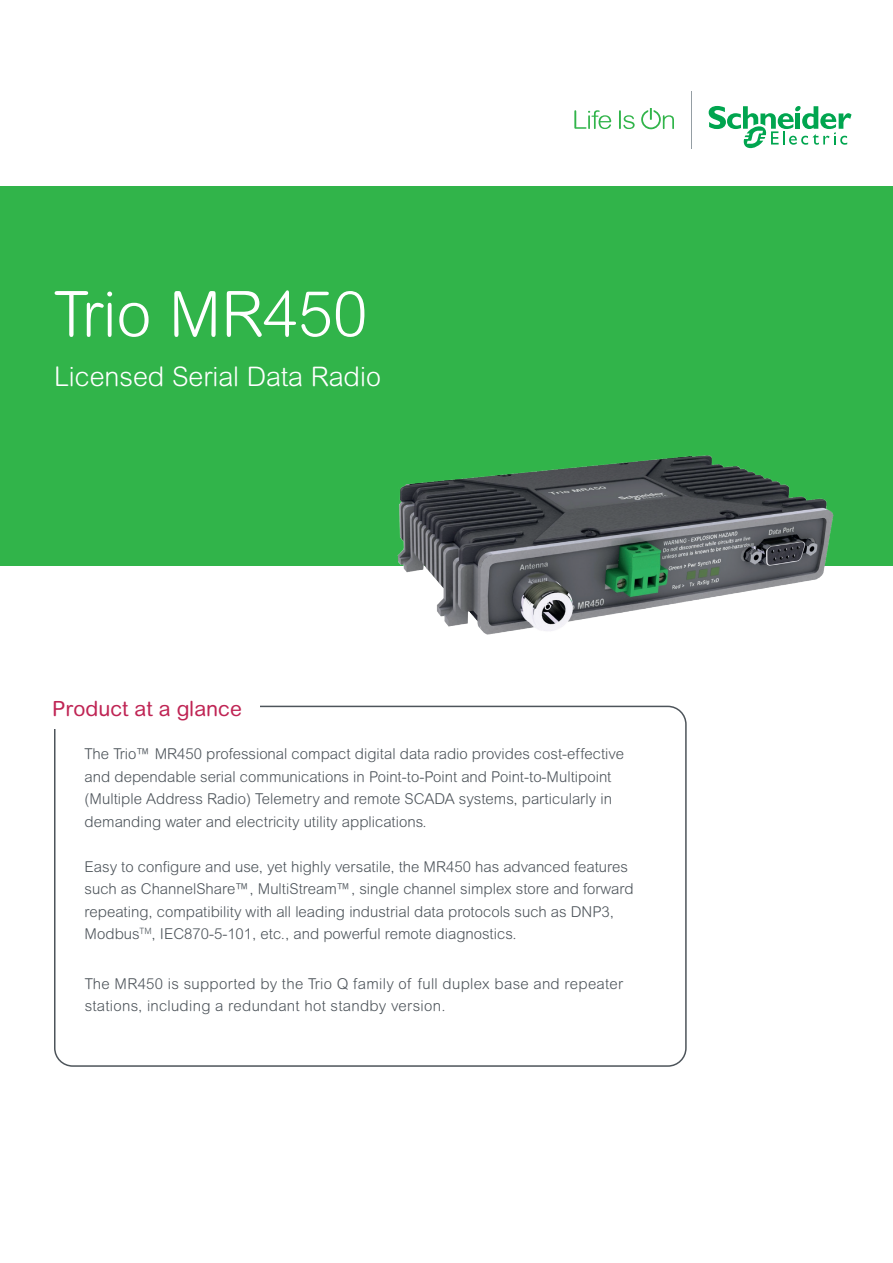
<style>
.page{position:relative;width:893px;height:1263px;background:#fff}
.page>*{position:absolute;margin:0;border:0;box-sizing:border-box;transform-origin:0 0}
.t1{font:300 63px "Arial Rounded MT Std";color:#fff}
.t2{font:300 27px "Arial Rounded MT Std";color:#fff}
.t3{font:21px "Arial Rounded MT Std";color:#bf2454}
.t4{font:300 15px/22.5px "Arial Rounded MT Std";color:#4d545a}
.t5{font:300 15px/22.5px "Arial Rounded MT Std";letter-spacing:.02em;color:#4d545a}
</style>
<div class="page">
<div style="left:54px;top:706px;width:633px;height:361px;border:2px solid #4d545a;border-radius:18px"></div>
<div style="left:0;top:186px;width:893px;height:380px;background:#31b44a"></div>
<svg style="left:574px;top:110px;width:37px;height:19px"></svg>
<svg style="left:619px;top:110px;width:16px;height:19px"></svg>
<svg style="left:641px;top:108px;width:33px;height:21px"></svg>
<svg style="left:709px;top:106px;width:142px;height:43px"></svg>
<hr style="left:691px;top:91px;width:1px;height:58px;background:#959ea4">
<img style="left:397px;top:455px;width:436px;height:180px">
<div style="left:48px;top:701px;width:211px;height:28px;background:#fff"></div>
<h1 class="t1" style="left:54px;top:278px;width:315px">Trio MR450</h1>
<h2 class="t2" style="left:54px;top:360px;width:328px">Licensed Serial Data Radio</h2>
<h3 class="t3" style="left:52px;top:696px;width:191px">Product at a glance</h3>
<p class="t4" style="left:85px;top:743px;width:541px">The Trio™ MR450 professional compact digital data radio provides cost-effective and dependable serial communications in Point-to-Point and Point-to-Multipoint (Multiple Address Radio) Telemetry and remote SCADA systems, particularly in demanding water and electricity utility applications.</p>
<p class="t4" style="left:85px;top:855px;width:550px">Easy to configure and use, yet highly versatile, the MR450 has advanced features such as ChannelShare™, MultiStream™, single channel simplex store and forward repeating, compatibility with all leading industrial data protocols such as DNP3, Modbus<sup>TM</sup>, IEC870-5-101, etc., and powerful remote diagnostics.</p>
<p class="t5" style="left:85px;top:972px;width:540px">The MR450 is supported by the Trio Q family of full duplex base and repeater stations, including a redundant hot standby version.</p>
</div>
